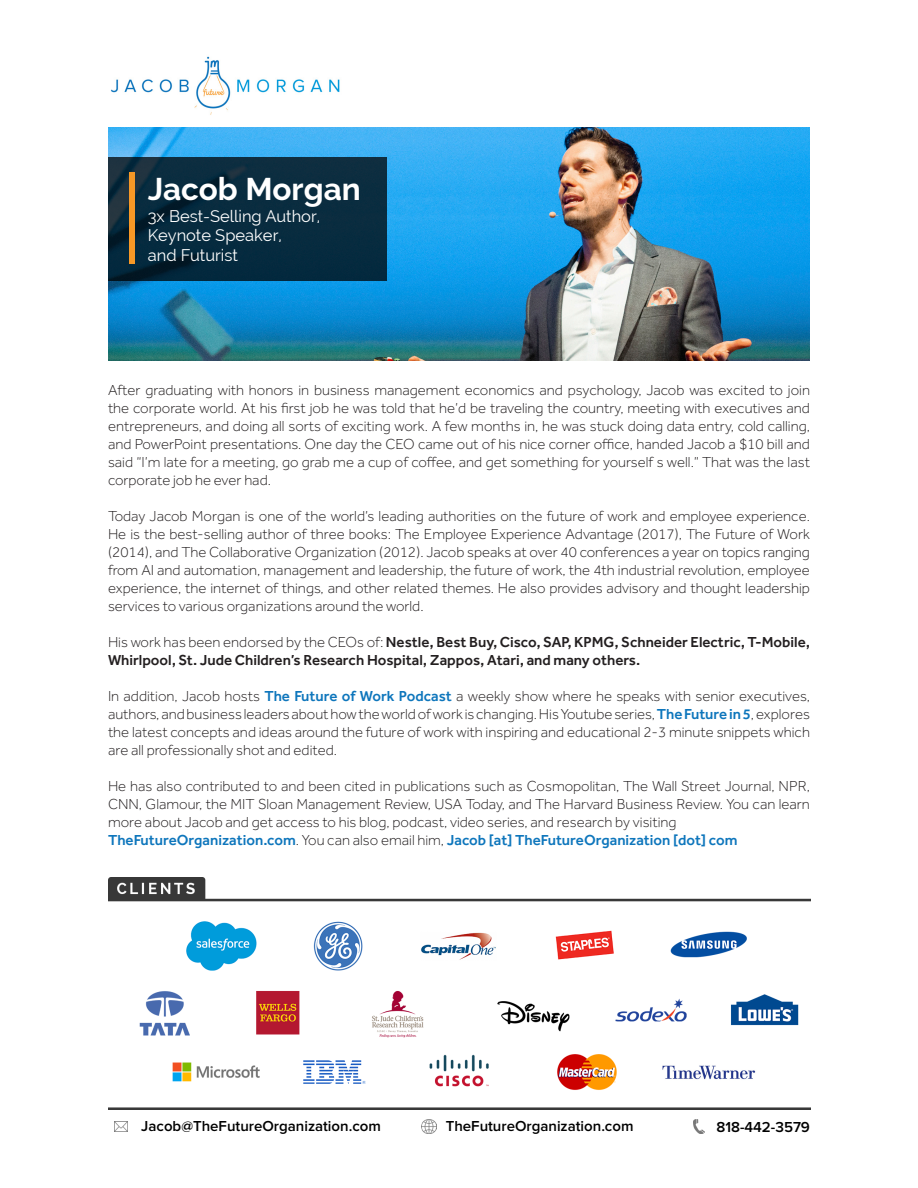
<style>
.page{position:relative;width:918px;height:1188px;background:#fff}
.page>*{position:absolute;margin:0;border:0;box-sizing:border-box;transform-origin:0 0}
.t1{font:700 31.5px "Raleway";color:#fff}
.t2{font:16.5px "Raleway";color:#fff}
.t3{font:300 15px/18px "Effra";color:#231f20;text-align:justify}
.t4{font:500 15px/18px "Effra";color:#231f20}
.t5{font:500 15px "Effra";color:#0e76bc}
.t6{font:600 15px "Proxima Nova";color:#000}
.s1{font-weight:300}
.s2{font-weight:500;color:#0e76bc}
.s3{font-weight:300;color:#231f20}
</style>
<div class="page">
<img style="left:110px;top:56px;width:230px;height:59px">
<img style="left:108px;top:127px;width:702px;height:233px">
<svg style="left:108px;top:157px;width:279px;height:124px;background:#092a3d"></svg>
<div style="left:130px;top:172px;width:5px;height:92px;background:#f79826"></div>
<hr style="left:108px;top:1108px;width:702px;height:2px;background:#000">
<svg style="left:114px;top:1122px;width:13px;height:9px"></svg>
<img style="left:422px;top:1119px;width:14px;height:15px">
<img style="left:693px;top:1119px;width:11px;height:15px">
<img style="left:108px;top:878px;width:702px;height:231px">
<p class="t1" style="left:148px;top:171px;width:215px">Jacob Morgan</p>
<p class="t2" style="left:148px;top:206px;width:174px">3x Best-Selling Author,</p>
<p class="t2" style="left:148px;top:226px;width:136px">Keynote Speaker,</p>
<p class="t2" style="left:148px;top:246px;width:92px">and Futurist</p>
<p class="t3" style="left:108px;top:381px;width:704px">After graduating with honors in business management economics and psychology, Jacob was excited to join the corporate world. At his first job he was told that he’d be traveling the country, meeting with executives and entrepreneurs, and doing all sorts of exciting work. A few months in, he was stuck doing data entry, cold calling, and PowerPoint presentations. One day the CEO came out of his nice corner office, handed Jacob a $10 bill and said “I’m late for a meeting, go grab me a cup of coffee, and get something for yourself s well.” That was the last corporate job he ever had.</p>
<p class="t3" style="left:108px;top:507px;width:704px">Today Jacob Morgan is one of the world’s leading authorities on the future of work and employee experience.<br>He is the best-selling author of three books: The Employee Experience Advantage (2017), The Future of Work (2014), and The Collaborative Organization (2012). Jacob speaks at over 40 conferences a year on topics ranging from AI and automation, management and leadership, the future of work, the 4th industrial revolution, employee experience, the internet of things, and other related themes. He also provides advisory and thought leadership services to various organizations around the world.</p>
<p class="t4" style="left:108px;top:632px;width:704px"><span class="s1">His work has been endorsed by the CEOs of:</span> Nestle, Best Buy, Cisco, SAP, KPMG, Schneider Electric, T-Mobile,<br>Whirlpool, St. Jude Children’s Research Hospital, Zappos, Atari, and many others.</p>
<p class="t3" style="left:108px;top:687px;width:704px">In addition, Jacob hosts <span class="s2">The Future of Work Podcast</span> a weekly show where he speaks with senior executives, authors, and business leaders about how the world of work is changing. His Youtube series, <span class="s2">The Future in 5</span>, explores the latest concepts and ideas around the future of work with inspiring and educational 2-3 minute snippets which are all professionally shot and edited.</p>
<p class="t3" style="left:108px;top:777px;width:704px">He has also contributed to and been cited in publications such as Cosmopolitan, The Wall Street Journal, NPR, CNN, Glamour, the MIT Sloan Management Review, USA Today, and The Harvard Business Review. You can learn more about Jacob and get access to his blog, podcast, video series, and research by visiting</p>
<p class="t5" style="left:108px;top:831px;width:631px">TheFutureOrganization.com<span class="s3">. You can also email him,</span> Jacob [at] TheFutureOrganization [dot] com</p>
<p class="t6" style="left:141px;top:1119px;width:241px">Jacob@TheFutureOrganization.com</p>
<p class="t6" style="left:446px;top:1119px;width:189px">TheFutureOrganization.com</p>
<p class="t6" style="left:716px;top:1121px;width:95px">818-442-3579</p>
</div>
